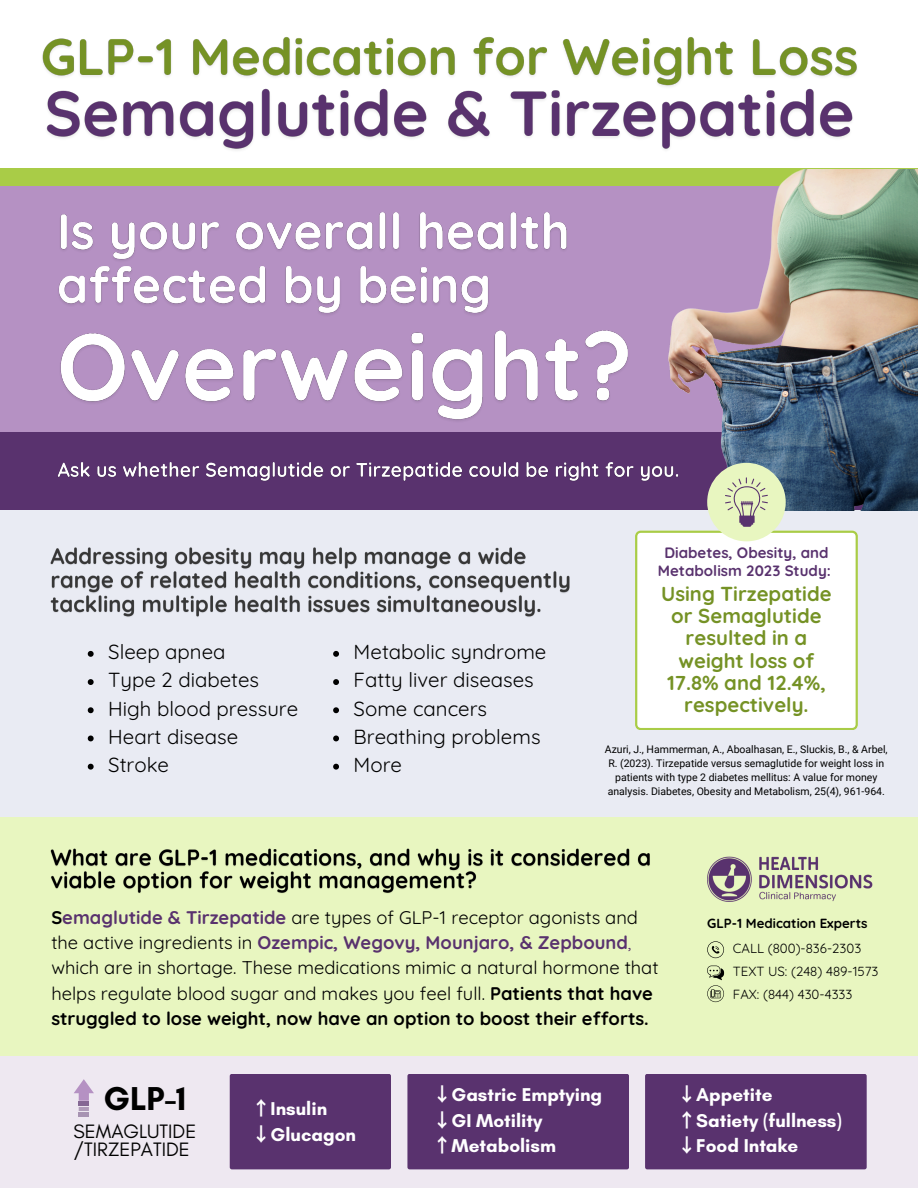
<style>
.page{position:relative;width:918px;height:1188px;background:#fff}
.page>*{position:absolute;margin:0;border:0;box-sizing:border-box;transform-origin:0 0}
.t1{font:700 33.75px "Glacial Indifference";color:#000}
.t2{font:20.4px "Quicksand";color:#000}
.t3{font:700 20.25px/22.2px "Quicksand";color:#759225;text-align:center}
.t4{font:19.8px/18.1px "Glacial Indifference";color:#000}
.t5{font:700 18.9px "Glacial Indifference";color:#fff}
.t6{font:18.3px/25.3px "Quicksand";color:#000}
.t7{font:700 15px/17.5px "Quicksand";color:#59326e;text-align:center}
.t8{font:13.2px "Quicksand";color:#000}
.t9{font:700 13.2px "Quicksand";color:#000}
.t10{font:10.5px/14px "Roboto";color:#000;text-align:center}
.s1{font-weight:700}
.s2{font-weight:700;color:#59326e}
.s3{color:#59326e}
.s4{font-family:"Noto Sans CJ Ksc"}
</style>
<div class="page">
<div style="left:0;top:174px;width:918px;height:276px;background:#b591c3"></div>
<div style="left:0;top:498px;width:918px;height:332px;background:#e9ebf3"></div>
<div style="left:0;top:169px;width:918px;height:17px;background:#a9cc47"></div>
<div style="left:0;top:817px;width:918px;height:371px;background:#e8f6c0"></div>
<div style="left:0;top:1056px;width:918px;height:132px;background:#eee8f1"></div>
<img style="left:58px;top:212px;width:465px;height:209px">
<div style="left:0;top:433px;width:918px;height:77px;background:#59326e"></div>
<img style="left:523px;top:170px;width:395px;height:341px">
<div style="left:635px;top:531px;width:223px;height:199px;background:#fff"></div>
<svg style="left:707px;top:463px;width:79px;height:78px;background:#cfd7b8"></svg>
<svg style="left:74px;top:1079px;width:20px;height:22px"></svg>
<hr style="left:79px;top:1102px;width:10px;height:4px;background:#856894">
<svg style="left:79px;top:1107px;width:10px;height:4px"></svg>
<hr style="left:79px;top:1112px;width:10px;height:4px;background:#a793b2">
<div style="left:230px;top:1074px;width:161px;height:95px;background:#59326e"></div>
<div style="left:407px;top:1074px;width:222px;height:95px;background:#59326e"></div>
<div style="left:645px;top:1074px;width:222px;height:95px;background:#59326e"></div>
<img style="left:42px;top:37px;width:815px;height:113px">
<img style="left:50px;top:547px;width:520px;height:70px">
<svg style="left:88px;top:651px;width:6px;height:6px"></svg>
<svg style="left:88px;top:679px;width:6px;height:6px"></svg>
<svg style="left:88px;top:707px;width:6px;height:6px"></svg>
<svg style="left:88px;top:736px;width:6px;height:5px"></svg>
<svg style="left:88px;top:764px;width:6px;height:6px"></svg>
<svg style="left:333px;top:651px;width:6px;height:6px"></svg>
<svg style="left:333px;top:679px;width:6px;height:6px"></svg>
<svg style="left:333px;top:707px;width:6px;height:6px"></svg>
<svg style="left:333px;top:736px;width:6px;height:5px"></svg>
<svg style="left:333px;top:764px;width:6px;height:6px"></svg>
<img style="left:50px;top:848px;width:600px;height:46px">
<img style="left:58px;top:459px;width:623px;height:26px">
<img style="left:707px;top:856px;width:166px;height:46px">
<svg style="left:707px;top:941px;width:17px;height:17px"></svg>
<svg style="left:707px;top:966px;width:17px;height:36px"></svg>
<p class="t2" style="left:108px;top:639px;width:119px">Sleep apnea</p>
<p class="t2" style="left:108px;top:667px;width:152px">Type 2 diabetes</p>
<p class="t2" style="left:108px;top:695px;width:192px">High blood pressure</p>
<p class="t2" style="left:108px;top:723px;width:131px">Heart disease</p>
<p class="t2" style="left:108px;top:752px;width:62px">Stroke</p>
<p class="t2" style="left:354px;top:639px;width:194px">Metabolic syndrome</p>
<p class="t2" style="left:354px;top:667px;width:182px">Fatty liver diseases</p>
<p class="t2" style="left:354px;top:695px;width:135px">Some cancers</p>
<p class="t2" style="left:354px;top:723px;width:188px">Breathing problems</p>
<p class="t2" style="left:354px;top:752px;width:50px">More</p>
<p class="t7" style="left:658px;top:544px;width:175px">Diabetes, Obesity, and<br>Metabolism 2023 Study:</p>
<p class="t3" style="left:661px;top:582px;width:172px">Using Tirzepatide or Semaglutide resulted in a weight loss of<br>17.8% and 12.4%, respectively.</p>
<p class="t10" style="left:605px;top:742px;width:284px">Azuri, J., Hammerman, A., Aboalhasan, E., Sluckis, B., &amp; Arbel, R. (2023). Tirzepatide versus semaglutide for weight loss in patients with type 2 diabetes mellitus: A value for money analysis. Diabetes, Obesity and Metabolism, 25(4), 961-964.</p>
<p class="t6" style="left:51px;top:904px;width:609px"><span class="s1">S</span><span class="s2">emaglutide &amp; Tirzepatide</span> are types of GLP-1 receptor agonists and the active ingredients in <span class="s2">Ozempic, Wegovy, Mounjaro, &amp; Zepbound</span><span class="s3">, </span>which are in shortage. These medications mimic a natural hormone that helps regulate blood sugar and makes you feel full. <span class="s1">Patients that have struggled to lose weight, now have an option to boost their efforts.</span></p>
<p class="t1" style="left:104px;top:1078px;width:84px">GLP-1</p>
<p class="t4" style="left:74px;top:1122px;width:124px">SEMAGLUTIDE /TIRZEPATIDE</p>
<p class="t5" style="left:252px;top:1097px;width:77px"><span class="s4">↑</span>Insulin</p>
<p class="t5" style="left:252px;top:1123px;width:106px"><span class="s4">↓</span>Glucagon</p>
<p class="t5" style="left:433px;top:1083px;width:171px"><span class="s4">↓</span>Gastric Emptying</p>
<p class="t5" style="left:433px;top:1109px;width:111px"><span class="s4">↓</span>GI Motility</p>
<p class="t5" style="left:433px;top:1134px;width:125px"><span class="s4">↑</span>Metabolism</p>
<p class="t9" style="left:707px;top:915px;width:162px">GLP-1 Medication Experts</p>
<h6 class="t8" style="left:733px;top:940px;width:130px">CALL (800)-836-2303</h6>
<p class="t8" style="left:733px;top:963px;width:147px">TEXT US: (248) 489-1573</p>
<p class="t8" style="left:733px;top:986px;width:121px">FAX: (844) 430-4333</p>
<p class="t5" style="left:677px;top:1083px;width:97px"><span class="s4">↓</span>Appetite</p>
<p class="t5" style="left:677px;top:1109px;width:166px"><span class="s4">↑</span>Satiety (fullness)</p>
<p class="t5" style="left:677px;top:1134px;width:122px"><span class="s4">↓</span>Food Intake</p>
</div>
